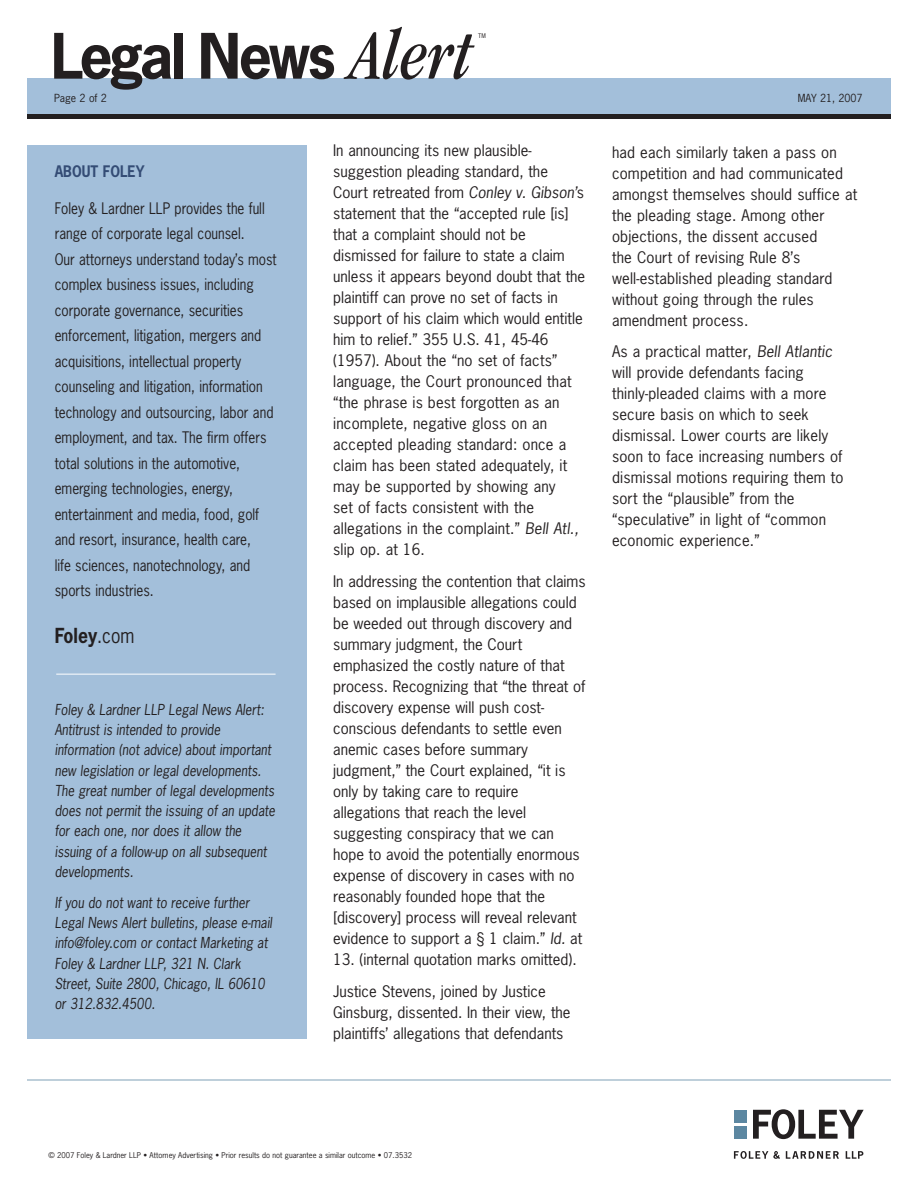
<style>
.page{position:relative;width:918px;height:1188px;background:#fff}
.page>*{position:absolute;margin:0;border:0;box-sizing:border-box;transform-origin:0 0}
.t1{font:700 58.8px "News Gothic Std";letter-spacing:-.05em;color:#231f20}
.t2{font:700 19.5px "News Gothic Std";color:#231f20;scale:.9 1}
.t3{font:15px/21px "News Gothic Std";color:#231f20}
.t4{font:15px/25.5px "News Gothic Std";color:#231f20;scale:.9 1}
.t5{font:700 15px "News Gothic Std";color:#344c75;scale:.9 1}
.t6{font:italic 14.25px/20.2px "News Gothic Std";color:#231f20;scale:.9 1}
.t7{font:10.5px "News Gothic Std";color:#231f20}
.t8{font:7.5px "News Gothic Std";color:#231f20}
.t9{font:6px "News Gothic Std";color:#231f20}
.s1{font-family:"ITC Garamond Std";font-weight:400;font-style:italic;font-stretch:condensed;font-size:73.5px}
.s2{font-weight:400}
.s3{font-style:italic}
</style>
<div class="page">
<hr style="left:27px;top:1080px;width:864px;height:1px;background:#7ea1b7">
<div style="left:27px;top:78px;width:864px;height:41px;background:#a3bfda"></div>
<div style="left:27px;top:114px;width:864px;height:5px;background:#231f20"></div>
<svg style="left:734px;top:1151px;width:46px;height:8px"></svg>
<svg style="left:786px;top:1151px;width:53px;height:8px"></svg>
<svg style="left:846px;top:1151px;width:17px;height:8px"></svg>
<svg style="left:753px;top:1109px;width:111px;height:30px"></svg>
<div style="left:734px;top:1110px;width:13px;height:12px;background:#5c87a1"></div>
<div style="left:734px;top:1126px;width:13px;height:13px;background:#5c87a1"></div>
<div style="left:28px;top:145px;width:279px;height:894px;background:#a3bfda"></div>
<hr style="left:56px;top:674px;width:220px;height:1px;background:#fff">
<h1 class="t1" style="left:51px;top:24px;width:422px">Legal News <span class="s1">Alert</span></h1>
<p class="t7" style="left:54px;top:93px;width:55px">Page 2 of 2</p>
<p class="t7" style="left:798px;top:93px;width:66px">MAY 21, 2007</p>
<p class="t9" style="left:478px;top:32px;width:9px">TM</p>
<p class="t5" style="left:55px;top:163px;width:101px">ABOUT FOLEY</p>
<p class="t4" style="left:55px;top:196px;width:248px">Foley &amp; Lardner LLP provides the full range of corporate legal counsel.<br>Our attorneys understand today’s most complex business issues, including corporate governance, securities enforcement, litigation, mergers and acquisitions, intellectual property counseling and litigation, information technology and outsourcing, labor and employment, and tax. The firm offers total solutions in the automotive, emerging technologies, energy, entertainment and media, food, golf and resort, insurance, health care,<br>life sciences, nanotechnology, and sports industries.</p>
<h2 class="t2" style="left:55px;top:625px;width:90px">Foley<span class="s2">.com</span></h2>
<p class="t6" style="left:55px;top:700px;width:246px">Foley &amp; Lardner LLP Legal News Alert:<br>Antitrust is intended to provide information (not advice) about important new legislation or legal developments.<br>The great number of legal developments does not permit the issuing of an update for each one, nor does it allow the issuing of a follow-up on all subsequent developments.</p>
<p class="t6" style="left:55px;top:893px;width:243px">If you do not want to receive further Legal News Alert bulletins, please e-mail info@foley.com or contact Marketing at Foley &amp; Lardner LLP, 321 N. Clark Street, Suite 2800, Chicago, IL 60610 or 312.832.4500.</p>
<p class="t3" style="left:333px;top:140px;width:254px">In announcing its new plausible&shy;suggestion pleading standard, the Court retreated from <span class="s3">Conley v. Gibson’</span>s statement that the “accepted rule [is] that a complaint should not be dismissed for failure to state a claim unless it appears beyond doubt that the plaintiff can prove no set of facts in support of his claim which would entitle him to relief.” 355 U.S. 41, 45-46 (1957). About the “no set of facts” language, the Court pronounced that “the phrase is best forgotten as an incomplete, negative gloss on an accepted pleading standard: once a claim has been stated adequately, it may be supported by showing any<br>set of facts consistent with the allegations in the complaint.” <span class="s3">Bell Atl., </span>slip op. at 16.</p>
<p class="t3" style="left:333px;top:571px;width:254px">In addressing the contention that claims based on implausible allegations could be weeded out through discovery and summary judgment, the Court emphasized the costly nature of that process. Recognizing that “the threat of discovery expense will push cost&shy;conscious defendants to settle even anemic cases before summary judgment,” the Court explained, “it is only by taking care to require allegations that reach the level suggesting conspiracy that we can hope to avoid the potentially enormous expense of discovery in cases with no reasonably founded hope that the [discovery] process will reveal relevant evidence to support a § 1 claim.” <span class="s3">Id.</span> at</p>
<p class="t3" style="left:333px;top:944px;width:245px;line-height:31.8px">13. (internal quotation marks omitted).<br>Justice Stevens, joined by Justice</p>
<p class="t3" style="left:333px;top:1002px;width:239px">Ginsburg, dissented. In their view, the plaintiffs’ allegations that defendants</p>
<p class="t3" style="left:612px;top:142px;width:247px">had each similarly taken a pass on competition and had communicated amongst themselves should suffice at the pleading stage. Among other objections, the dissent accused<br>the Court of revising Rule 8’s well-established pleading standard without going through the rules amendment process.</p>
<p class="t3" style="left:612px;top:342px;width:233px">As a practical matter, <span class="s3">Bell Atlantic </span>will provide defendants facing thinly-pleaded claims with a more secure basis on which to seek dismissal. Lower courts are likely soon to face increasing numbers of dismissal motions requiring them to sort the “plausible” from the “speculative” in light of “common economic experience.”</p>
<p class="t8" style="left:49px;top:1151px;width:365px">© 2007 Foley &amp; Lardner LLP • Attorney Advertising • Prior results do not guarantee a similar outcome • 07.3532</p>
</div>
